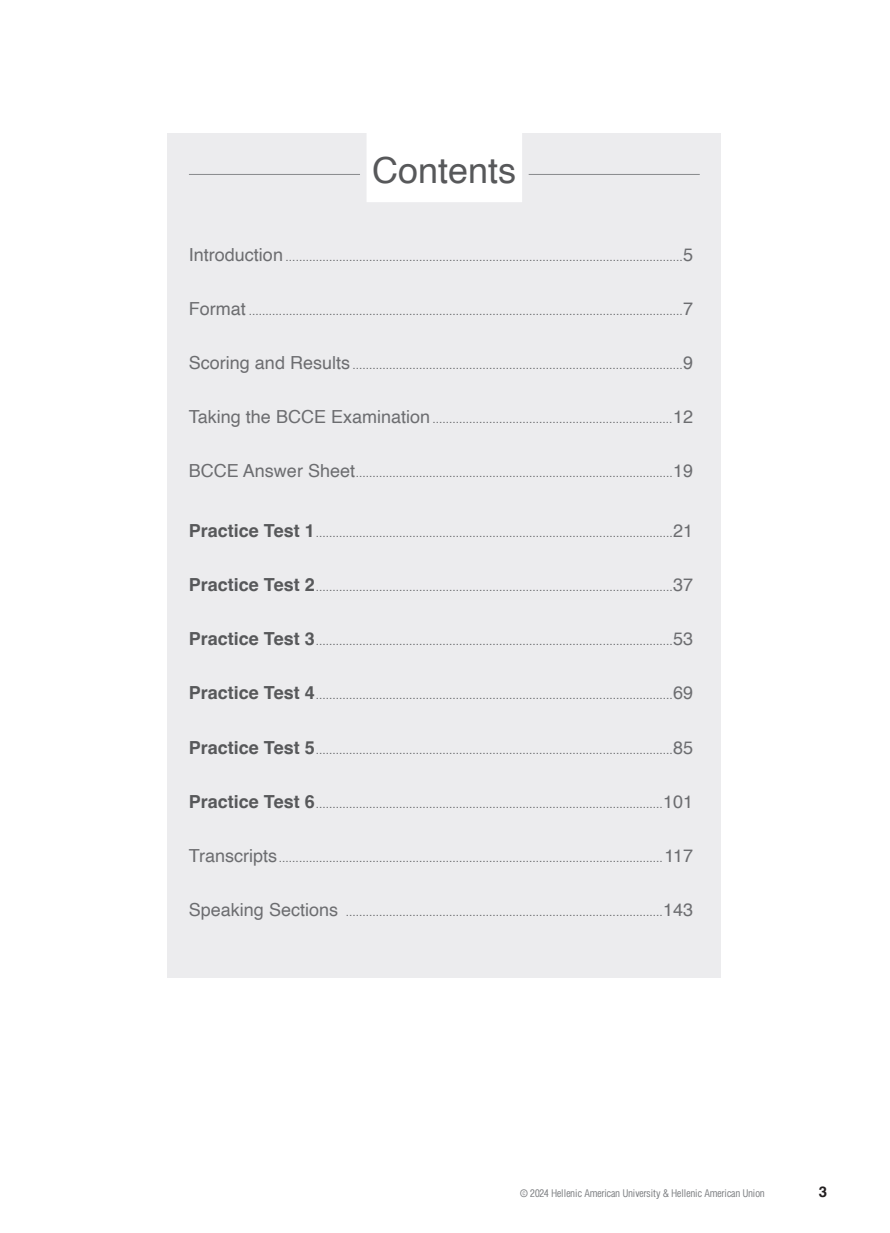
<style>
.page{position:relative;width:890px;height:1233px;background:#fff}
.page>*{position:absolute;margin:0;border:0;box-sizing:border-box;transform-origin:0 0}
.t1{font:36px "Helvetica";color:#57585a}
.t2{font:700 15px "Helvetica";color:#231f20}
.t3{font:12px "Helvetica";color:#6c6d70}
.t4{font:12px "Mg Helvetica Cond UC Pol";color:#808285}
.s1{font-size:18px}
.s2{font-weight:700;font-size:18px;color:#57585a}
</style>
<div class="page">
<div style="left:167px;top:134px;width:554px;height:844px;background:#ececee"></div>
<div style="left:366px;top:93px;width:156px;height:109px;background:#fff"></div>
<hr style="left:528px;top:174px;width:172px;height:1px;background:#87898c">
<hr style="left:189px;top:174px;width:171px;height:1px;background:#87898c">
<h1 class="t1" style="left:372px;top:143px;width:146px">Contents</h1>
<p class="t3" style="left:189px;top:247px;width:505px"><span class="s1">Introduction</span> .......................................................................................................................<span class="s1">5</span></p>
<p class="t3" style="left:189px;top:301px;width:505px"><span class="s1">Format</span> ..................................................................................................................................<span class="s1">7</span></p>
<p class="t3" style="left:189px;top:355px;width:505px"><span class="s1">Scoring and Results</span> ...................................................................................................<span class="s1">9</span></p>
<p class="t3" style="left:189px;top:409px;width:505px"><span class="s1">Taking the BCCE Examination</span> ........................................................................<span class="s1">12</span></p>
<p class="t3" style="left:189px;top:463px;width:505px"><span class="s1">BCCE Answer Sheet</span>...............................................................................................<span class="s1">19</span></p>
<p class="t3" style="left:189px;top:524px;width:505px"><span class="s2">Practice Test 1</span>...........................................................................................................<span class="s1">21</span></p>
<p class="t3" style="left:189px;top:578px;width:505px"><span class="s2">Practice Test 2</span>...........................................................................................................<span class="s1">37</span></p>
<p class="t3" style="left:189px;top:632px;width:505px"><span class="s2">Practice Test 3</span>...........................................................................................................<span class="s1">53</span></p>
<p class="t3" style="left:189px;top:686px;width:505px"><span class="s2">Practice Test 4</span>...........................................................................................................<span class="s1">69</span></p>
<p class="t3" style="left:189px;top:740px;width:505px"><span class="s2">Practice Test 5</span>...........................................................................................................<span class="s1">85</span></p>
<p class="t3" style="left:189px;top:794px;width:505px"><span class="s2">Practice Test 6</span>........................................................................................................<span class="s1">101</span></p>
<p class="t3" style="left:189px;top:848px;width:506px"><span class="s1">Transcripts</span>...................................................................................................................<span class="s1">117</span></p>
<p class="t3" style="left:189px;top:902px;width:505px"><span class="s1">Speaking Sections</span> ...............................................................................................<span class="s1">143</span></p>
<p class="t4" style="left:520px;top:1187px;width:246px">© 2024 Hellenic American University &amp; Hellenic American Union</p>
<p class="t2" style="left:819px;top:1182px;width:10px">3</p>
</div>
